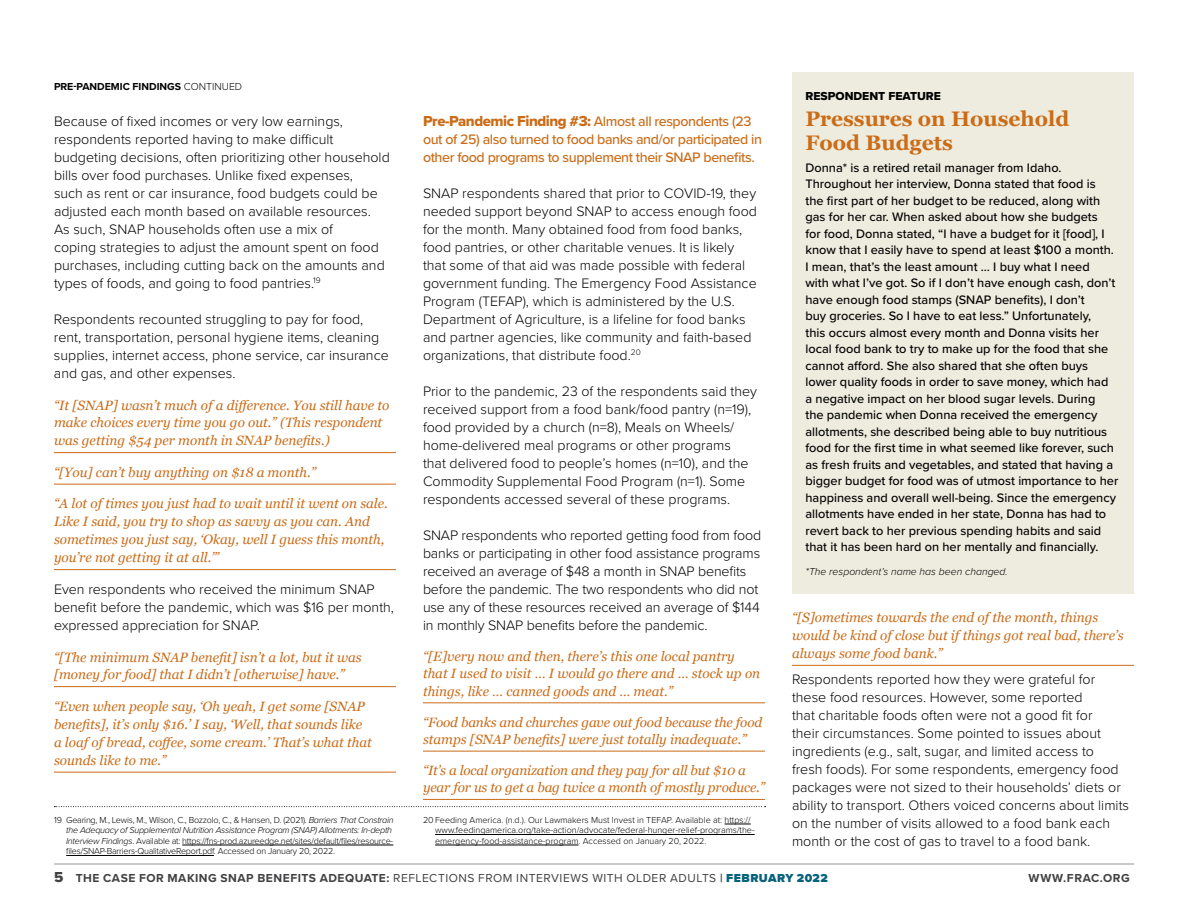
<style>
.page{position:relative;width:1188px;height:918px;background:#fff}
.page>*{position:absolute;margin:0;border:0;box-sizing:border-box;transform-origin:0 0}
.t1{font:700 21px/24px "Georgia";color:#ca6c18}
.t2{font:300 14.25px/18px "Proxima Nova";color:#000}
.t3{font:500 14.25px/18px "Proxima Nova";letter-spacing:-.03em;color:#ca6c18}
.t4{font:italic 13.5px/18px "Georgia";color:#ca6c18}
.t5{font:500 12.75px/16.5px "Proxima Nova";color:#000}
.t6{font:12px "Proxima Nova";letter-spacing:.045em;color:#414042}
.t7{font:12px "Proxima Nova Extrabld";color:#000}
.t8{font:700 12px "Proxima Nova";letter-spacing:.045em;color:#414042}
.t9{font:italic 300 10.5px "Proxima Nova";color:#000}
.t10{font:700 10.5px "Proxima Nova";color:#000}
.t11{font:300 9px/10.5px "Proxima Nova";letter-spacing:-.025em;color:#000}
.t12{font:300 9px/10.5px "Proxima Nova";color:#000}
.s1{font-weight:300}
.s2{font-family:"Proxima Nova Extrabld";font-weight:400;font-size:15px}
.s3{font-style:italic}
.s4{font-family:"Proxima Nova Extrabld";font-size:15px}
.s5{font-weight:700}
.s6{font-weight:900;color:#08627b}
</style>
<div class="page">
<hr style="left:54px;top:864px;width:1080px;height:1px;background:#939598">
<hr style="left:54px;top:452px;width:342px;height:1px;background:#ca6c18">
<hr style="left:54px;top:484px;width:342px;height:1px;background:#ca6c18">
<hr style="left:54px;top:569px;width:342px;height:1px;background:#ca6c18">
<hr style="left:54px;top:686px;width:342px;height:1px;background:#ca6c18">
<hr style="left:54px;top:772px;width:342px;height:1px;background:#ca6c18">
<hr style="left:423px;top:702px;width:342px;height:1px;background:#ca6c18">
<hr style="left:423px;top:751px;width:342px;height:1px;background:#ca6c18">
<hr style="left:423px;top:799px;width:342px;height:1px;background:#ca6c18">
<hr style="left:792px;top:665px;width:342px;height:1px;background:#ca6c18">
<div style="left:792px;top:72px;width:342px;height:522px;background:#eeecdf"></div>
<hr style="left:182px;top:845px;width:211px;height:1px;background:#000">
<hr style="left:66px;top:855px;width:148px;height:1px;background:#000">
<svg style="left:725px;top:824px;width:26px;height:1px"></svg>
<hr style="left:435px;top:834px;width:320px;height:1px;background:#000">
<hr style="left:435px;top:845px;width:143px;height:1px;background:#000">
<svg style="left:54px;top:806px;width:712px;height:1px"></svg>
<p class="t10" style="left:54px;top:79px;width:190px">PRE-PANDEMIC FINDINGS <span class="s1">CONTINUED</span></p>
<p class="t2" style="left:54px;top:111px;width:337px">Because of fixed incomes or very low earnings, respondents reported having to make difficult budgeting decisions, often prioritizing other household bills over food purchases. Unlike fixed expenses,<br>such as rent or car insurance, food budgets could be adjusted each month based on available resources.<br>As such, SNAP households often use a mix of<br>coping strategies to adjust the amount spent on food purchases, including cutting back on the amounts and types of foods, and going to food pantries.<sup>19</sup></p>
<p class="t2" style="left:54px;top:309px;width:336px">Respondents recounted struggling to pay for food, rent, transportation, personal hygiene items, cleaning supplies, internet access, phone service, car insurance and gas, and other expenses.</p>
<p class="t4" style="left:54px;top:396px;width:337px">“It [SNAP] wasn’t much of a difference. You still have to make choices every time you go out.” (This respondent was getting $54 per month in SNAP benefits.)</p>
<p class="t4" style="left:54px;top:463px;width:263px">“[You] can’t buy anything on $18 a month.”</p>
<p class="t4" style="left:54px;top:495px;width:335px">“A lot of times you just had to wait until it went on sale.<br>Like I said, you try to shop as savvy as you can. And sometimes you just say, ‘Okay, well I guess this month, you’re not getting it at all.’”</p>
<p class="t2" style="left:54px;top:579px;width:342px">Even respondents who received the minimum SNAP benefit before the pandemic, which was $16 per month, expressed appreciation for SNAP.</p>
<p class="t4" style="left:54px;top:648px;width:309px">“[The minimum SNAP benefit] isn’t a lot, but it was [money for food] that I didn’t [otherwise] have.”</p>
<p class="t4" style="left:54px;top:697px;width:319px">“Even when people say, ‘Oh yeah, I get some [SNAP benefits], it’s only $16.’ I say, ‘Well, that sounds like a loaf of bread, coffee, some cream.’ That’s what that sounds like to me.”</p>
<p class="t3" style="left:423px;top:112px;width:340px"><span class="s2">Pre-Pandemic Finding #3:</span> Almost all respondents (23 out of 25) also turned to food banks and/or participated in other food programs to supplement their SNAP benefits.</p>
<p class="t2" style="left:423px;top:183px;width:336px">SNAP respondents shared that prior to COVID-19, they needed support beyond SNAP to access enough food for the month. Many obtained food from food banks, food pantries, or other charitable venues. It is likely that some of that aid was made possible with federal government funding. The Emergency Food Assistance Program (TEFAP), which is administered by the U.S.<br>Department of Agriculture, is a lifeline for food banks and partner agencies, like community and faith-based organizations, that distribute food.<sup>20</sup></p>
<p class="t2" style="left:423px;top:381px;width:336px">Prior to the pandemic, 23 of the respondents said they received support from a food bank/food pantry (n=19), food provided by a church (n=8), Meals on Wheels/ home-delivered meal programs or other programs that delivered food to people’s homes (n=10), and the Commodity Supplemental Food Program (n=1). Some respondents accessed several of these programs.</p>
<p class="t2" style="left:423px;top:525px;width:340px">SNAP respondents who reported getting food from food banks or participating in other food assistance programs received an average of $48 a month in SNAP benefits before the pandemic. The two respondents who did not use any of these resources received an average of $144 in monthly SNAP benefits before the pandemic.</p>
<p class="t4" style="left:423px;top:648px;width:339px;line-height:17.4px">“[E]very now and then, there’s this one local pantry that I used to visit … I would go there and … stock up on things, like … canned goods and … meat.”</p>
<p class="t4" style="left:423px;top:713px;width:341px;line-height:17.4px">“Food banks and churches gave out food because the food stamps [SNAP benefits] were just totally inadequate.”</p>
<p class="t4" style="left:423px;top:762px;width:344px;line-height:17.4px">“It’s a local organization and they pay for all but $10 a year for us to get a bag twice a month of mostly produce.”</p>
<p class="t11" style="left:66px;top:814px;width:329px;text-indent:-12px">19 Gearing, M., Lewis, M., Wilson, C., Bozzolo, C., &amp; Hansen, D. (2021). <span class="s3">Barriers That Constrain the Adequacy of Supplemental Nutrition Assistance Program (SNAP) Allotments: In-depth Interview Findings</span>. Available at: https://fns-prod.azureedge.net/sites/default/files/resource&shy;files/SNAP-Barriers-QualitativeReport.pdf. Accessed on January 20, 2022.</p>
<p class="t12" style="left:435px;top:814px;width:321px;text-indent:-12px">20Feeding America. (n.d.). Our Lawmakers Must Invest in TEFAP. Available at: https:// www.feedingamerica.org/take-action/advocate/federal-hunger-relief-programs/the&shy;emergency-food-assistance-program. Accessed on January 20, 2022.</p>
<p class="t7" style="left:806px;top:87px;width:137px">RESPONDENT FEATURE</p>
<h1 class="t1" style="left:806px;top:107px;width:265px">Pressures on Household<br>Food Budgets</h1>
<p class="t5" style="left:806px;top:159px;width:314px">Donna* is a retired retail manager from Idaho.<br>Throughout her interview, Donna stated that food is<br>the first part of her budget to be reduced, along with gas for her car. When asked about how she budgets<br>for food, Donna stated, “I have a budget for it [food], I know that I easily have to spend at least $100 a month.<br>I mean, that’s the least amount … I buy what I need<br>with what I’ve got. So if I don’t have enough cash, don’t have enough food stamps (SNAP benefits), I don’t<br>buy groceries. So I have to eat less.” Unfortunately,<br>this occurs almost every month and Donna visits her local food bank to try to make up for the food that she cannot afford. She also shared that she often buys lower quality foods in order to save money, which had a negative impact on her blood sugar levels. During<br>the pandemic when Donna received the emergency allotments, she described being able to buy nutritious food for the first time in what seemed like forever, such as fresh fruits and vegetables, and stated that having a bigger budget for food was of utmost importance to her happiness and overall well-being. Since the emergency allotments have ended in her state, Donna has had to revert back to her previous spending habits and said that it has been hard on her mentally and financially.</p>
<p class="t9" style="left:806px;top:564px;width:204px">*The respondent’s name has been changed.</p>
<p class="t4" style="left:792px;top:609px;width:333px">“[S]ometimes towards the end of the month, things would be kind of close but if things got real bad, there’s always some food bank.”</p>
<p class="t2" style="left:792px;top:669px;width:339px">Respondents reported how they were grateful for these food resources. However, some reported<br>that charitable foods often were not a good fit for<br>their circumstances. Some pointed to issues about ingredients (e.g., salt, sugar, and limited access to<br>fresh foods). For some respondents, emergency food packages were not sized to their households’ diets or ability to transport. Others voiced concerns about limits on the number of visits allowed to a food bank each month or the cost of gas to travel to a food bank.</p>
<p class="t6" style="left:54px;top:869px;width:775px"><span class="s4">5</span> <span class="s5">THE CASE FOR MAKING SNAP BENEFITS ADEQUATE:</span> REFLECTIONS FROM INTERVIEWS WITH OLDER ADULTS <span class="s5">|</span> <span class="s6">FEBRUARY 2022</span></p>
<p class="t8" style="left:1028px;top:869px;width:103px">WWW.FRAC.ORG</p>
</div>
